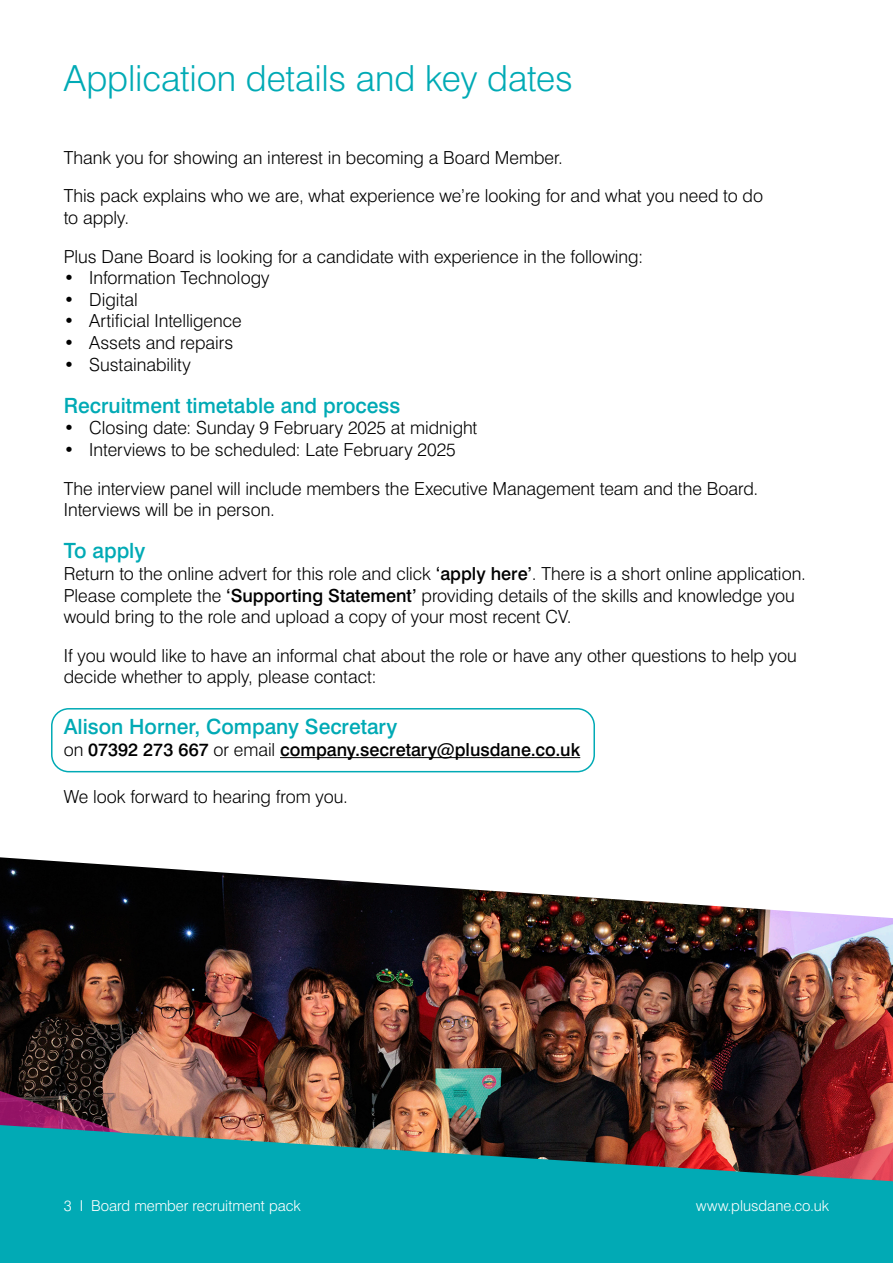
<style>
.page{position:relative;width:893px;height:1263px;background:#fff}
.page>*{position:absolute;margin:0;border:0;box-sizing:border-box;transform-origin:0 0}
.t1{font:300 36px "Swiss 721 BT";color:#01aab5}
.t2{font:500 21px "Swiss 721 BT";color:#01aab5}
.t3{font:300 18px/21.6px "Swiss 721 BT";color:#000}
.t4{font:500 18px "Swiss 721 BT";color:#000}
.t5{font:300 15px "Swiss 721 BT";color:#fff}
.s1{font-weight:500}
.s2{font-weight:300}
</style>
<div class="page">
<img style="left:0;top:857px;width:893px;height:263px">
<img style="left:0;top:1087px;width:518px;height:33px">
<svg style="left:0;top:1120px;width:893px;height:143px;background:#1e9298"></svg>
<hr style="left:280px;top:757px;width:300px;height:1px;background:#000">
<div style="left:51px;top:708px;width:544px;height:64px;border:2px solid #01aab5;border-radius:17px"></div>
<p class="t1" style="left:64px;top:56px;width:510px">Application details and key dates</p>
<p class="t3" style="left:64px;top:146px;width:501px">Thank you for showing an interest in becoming a Board Member.</p>
<p class="t3" style="left:64px;top:185px;width:701px">This pack explains who we are, what experience we’re looking for and what you need to do to apply.</p>
<p class="t3" style="left:64px;top:245px;width:581px">Plus Dane Board is looking for a candidate with experience in the following:</p>
<p class="t3" style="left:64px;top:267px;width:207px">• Information Technology</p>
<p class="t3" style="left:64px;top:288px;width:76px">• Digital</p>
<p class="t3" style="left:64px;top:310px;width:179px">• Artificial Intelligence</p>
<p class="t3" style="left:64px;top:332px;width:171px">• Assets and repairs</p>
<p class="t3" style="left:64px;top:353px;width:129px">• Sustainability</p>
<p class="t2" style="left:64px;top:393px;width:338px">Recruitment timetable and process</p>
<p class="t3" style="left:64px;top:417px;width:415px">• Closing date: Sunday 9 February 2025 at midnight</p>
<p class="t3" style="left:64px;top:439px;width:393px">• Interviews to be scheduled: Late February 2025</p>
<p class="t3" style="left:64px;top:477px;width:696px">The interview panel will include members the Executive Management team and the Board.<br>Interviews will be in person.</p>
<p class="t2" style="left:64px;top:538px;width:83px">To apply</p>
<p class="t3" style="left:64px;top:563px;width:744px">Return to the online advert for this role and click <span class="s1">‘apply here’</span>. There is a short online application.<br>Please complete the <span class="s1">‘Supporting Statement’</span> providing details of the skills and knowledge you would bring to the role and upload a copy of your most recent CV.</p>
<p class="t3" style="left:64px;top:644px;width:734px">If you would like to have an informal chat about the role or have any other questions to help you decide whether to apply, please contact:</p>
<p class="t2" style="left:64px;top:714px;width:335px">Alison Horner, Company Secretary</p>
<p class="t4" style="left:64px;top:738px;width:518px"><span class="s2">on</span> 07392 273 667 <span class="s2">or email</span> company.secretary@plusdane.co.uk</p>
<p class="t3" style="left:64px;top:785px;width:286px">We look forward to hearing from you.</p>
<p class="t5" style="left:64px;top:1196px;width:238px">3 I Board member recruitment pack</p>
<p class="t5" style="left:696px;top:1196px;width:135px">www.plusdane.co.uk</p>
</div>
